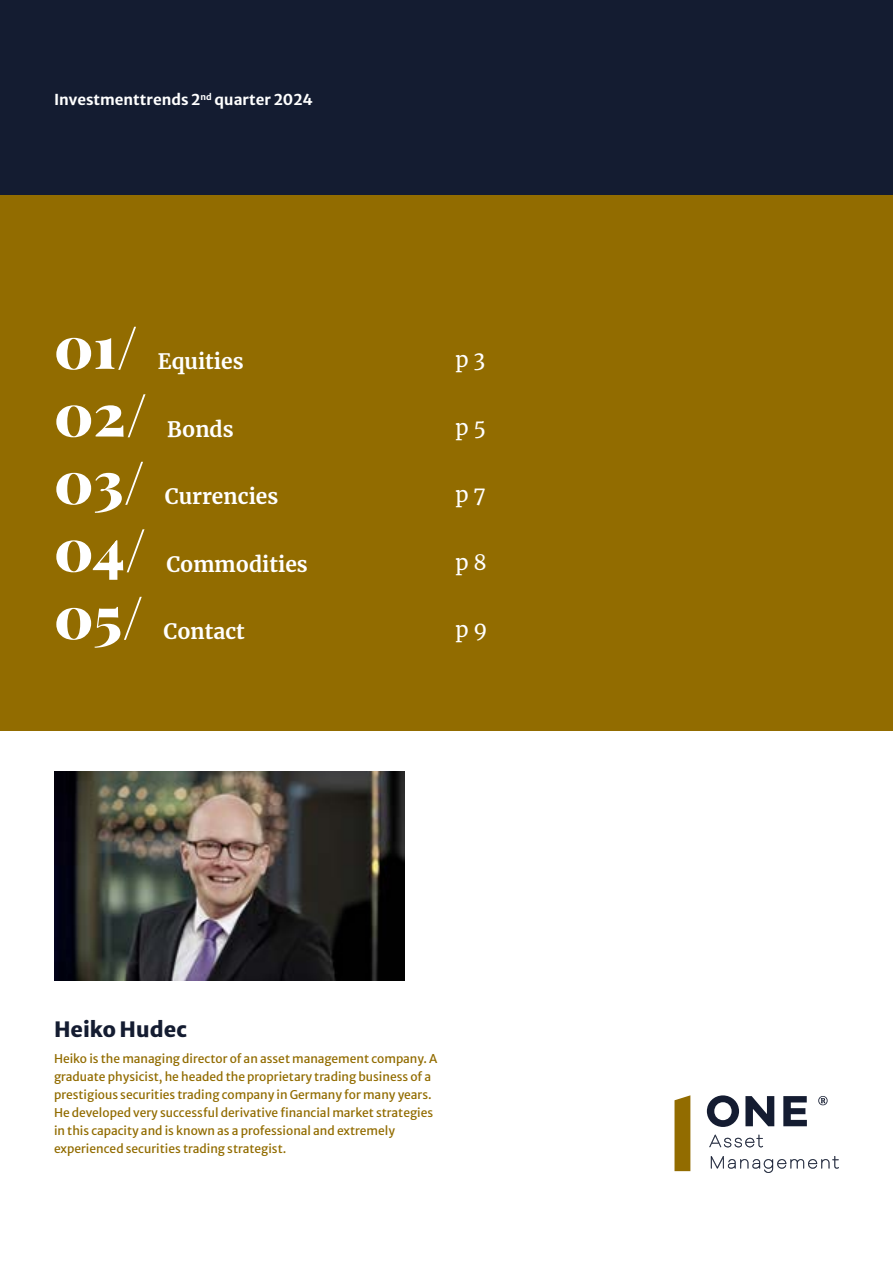
<style>
.page{position:relative;width:893px;height:1263px;background:#fff}
.page>*{position:absolute;margin:0;border:0;box-sizing:border-box;transform-origin:0 0}
.t1{font:900 58.5px "Playfair Display";color:#fff}
.t2{font:700 21px "Merriweather";color:#fff}
.t3{font:800 21px "Merriweather Sans";color:#141c31}
.t4{font:21px "Merriweather";color:#fff}
.t5{font:700 15px "Merriweather Sans";color:#fff}
.t6{font:12px/18px "Merriweather Sans";color:#926c00}
</style>
<div class="page">
<div style="left:0;top:195px;width:893px;height:536px;background:#926c00"></div>
<div style="left:0;top:0;width:893px;height:195px;background:#141c31"></div>
<svg style="left:674px;top:1095px;width:16px;height:76px"></svg>
<svg style="left:709px;top:1135px;width:54px;height:12px"></svg>
<svg style="left:711px;top:1156px;width:128px;height:17px"></svg>
<svg style="left:707px;top:1095px;width:32px;height:32px"></svg>
<svg style="left:745px;top:1096px;width:29px;height:30px"></svg>
<svg style="left:783px;top:1096px;width:24px;height:30px"></svg>
<svg style="left:818px;top:1096px;width:10px;height:9px"></svg>
<img style="left:54px;top:771px;width:350px;height:209px">
<p class="t5" style="left:54px;top:86px;width:260px">Investmenttrends 2<sup>nd</sup> quarter 2024</p>
<h1 class="t1" style="left:54px;top:301px;width:85px">01/</h1>
<h1 class="t1" style="left:54px;top:369px;width:95px">02/</h1>
<h1 class="t1" style="left:54px;top:436px;width:92px">03/</h1>
<h1 class="t1" style="left:54px;top:504px;width:94px">04/</h1>
<h1 class="t1" style="left:54px;top:571px;width:91px">05/</h1>
<h2 class="t2" style="left:158px;top:347px;width:87px">Equities</h2>
<h2 class="t2" style="left:167px;top:414px;width:68px">Bonds</h2>
<h2 class="t2" style="left:165px;top:482px;width:115px">Currencies</h2>
<h2 class="t2" style="left:166px;top:549px;width:143px">Commodities</h2>
<h2 class="t2" style="left:164px;top:617px;width:83px">Contact</h2>
<h2 class="t4" style="left:455px;top:345px;width:31px">p 3</h2>
<h2 class="t4" style="left:455px;top:413px;width:32px">p 5</h2>
<h2 class="t4" style="left:455px;top:480px;width:32px">p 7</h2>
<h2 class="t4" style="left:455px;top:548px;width:33px">p 8</h2>
<h2 class="t4" style="left:455px;top:615px;width:34px">p 9</h2>
<h2 class="t3" style="left:54px;top:1010px;width:134px">Heiko Hudec</h2>
<p class="t6" style="left:54px;top:1049px;width:385px">Heiko is the managing director of an asset management company. A graduate physicist, he headed the proprietary trading business of a prestigious securities trading company in Germany for many years.<br>He developed very successful derivative financial market strategies in this capacity and is known as a professional and extremely experienced securities trading strategist.</p>
</div>
